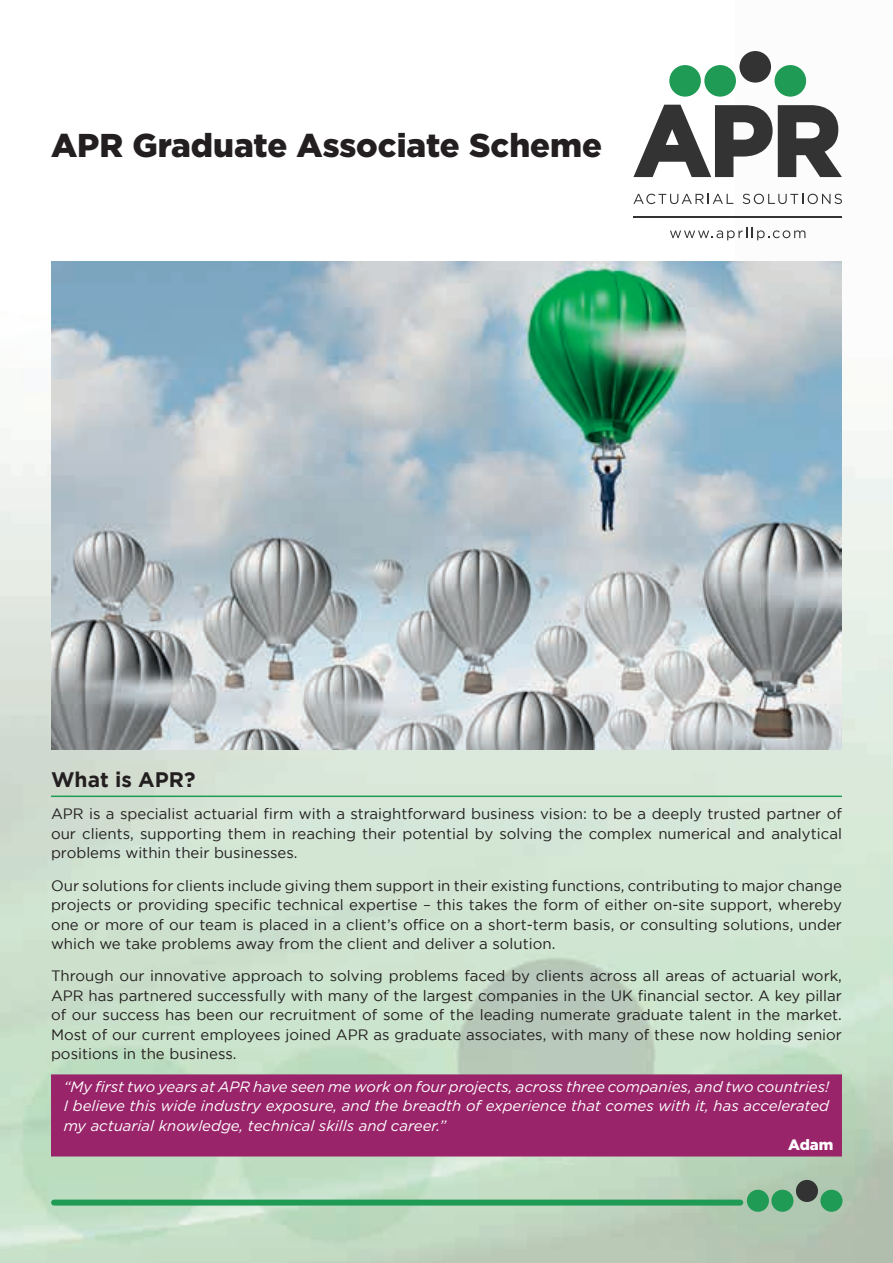
<style>
.page{position:relative;width:893px;height:1263px;background:#fff}
.page>*{position:absolute;margin:0;border:0;box-sizing:border-box;transform-origin:0 0}
.t1{font:900 33px "Gotham";color:#231f20}
.t2{font:700 21px "Gotham";color:#231f20}
.t3{font:15px/19.5px "Gotham";color:#231f20;text-align:justify}
.t4{font:italic 15px/19.5px "Gotham";color:#fff;text-align:justify}
.t5{font:900 15px "Gotham";color:#fff}
</style>
<div class="page">
<img style="left:0;top:51px;width:893px;height:1212px">
<hr style="left:51px;top:795px;width:791px;height:2px;background:#209b55">
<div style="left:51px;top:1074px;width:791px;height:81px;background:#992469"></div>
<div style="left:51px;top:1131px;width:791px;height:25px;background:#992469"></div>
<svg style="left:633px;top:105px;width:209px;height:72px"></svg>
<hr style="left:633px;top:216px;width:209px;height:1px;background:#323332">
<svg style="left:633px;top:194px;width:100px;height:10px"></svg>
<svg style="left:743px;top:194px;width:99px;height:10px"></svg>
<svg style="left:670px;top:227px;width:135px;height:13px"></svg>
<div style="left:739px;top:51px;width:32px;height:32px;background:#323332;border-radius:50%"></div>
<div style="left:669px;top:65px;width:32px;height:32px;background:#209b55;border-radius:50%"></div>
<div style="left:704px;top:65px;width:32px;height:32px;background:#209b55;border-radius:50%"></div>
<div style="left:774px;top:65px;width:32px;height:32px;background:#209b55;border-radius:50%"></div>
<div style="left:54px;top:1199px;width:686px;height:6px;background:#209b55"></div>
<div style="left:796px;top:1180px;width:22px;height:22px;background:#323332;border-radius:50%"></div>
<div style="left:747px;top:1190px;width:22px;height:22px;background:#209b55;border-radius:50%"></div>
<div style="left:771px;top:1190px;width:22px;height:22px;background:#209b55;border-radius:50%"></div>
<div style="left:820px;top:1190px;width:22px;height:22px;background:#209b55;border-radius:50%"></div>
<img style="left:51px;top:261px;width:791px;height:489px">
<h1 class="t1" style="left:51px;top:126px;width:553px">APR Graduate Associate Scheme</h1>
<h2 class="t2" style="left:51px;top:768px;width:146px">What is APR?</h2>
<p class="t3" style="left:51px;top:804px;width:792px">APR is a specialist actuarial firm with a straightforward business vision: to be a deeply trusted partner of our clients, supporting them in reaching their potential by solving the complex numerical and analytical problems within their businesses.</p>
<p class="t3" style="left:51px;top:875px;width:792px">Our solutions for clients include giving them support in their existing functions, contributing to major change projects or providing specific technical expertise – this takes the form of either on-site support, whereby one or more of our team is placed in a client’s office on a short-term basis, or consulting solutions, under which we take problems away from the client and deliver a solution.</p>
<p class="t3" style="left:51px;top:966px;width:792px">Through our innovative approach to solving problems faced by clients across all areas of actuarial work, APR has partnered successfully with many of the largest companies in the UK financial sector. A key pillar of our success has been our recruitment of some of the leading numerate graduate talent in the market.<br>Most of our current employees joined APR as graduate associates, with many of these now holding senior positions in the business.</p>
<p class="t4" style="left:64px;top:1076px;width:767px">“My first two years at APR have seen me work on four projects, across three companies, and two countries!<br>I believe this wide industry exposure, and the breadth of experience that comes with it, has accelerated my actuarial knowledge, technical skills and career.”</p>
<p class="t5" style="left:788px;top:1136px;width:47px">Adam</p>
</div>
